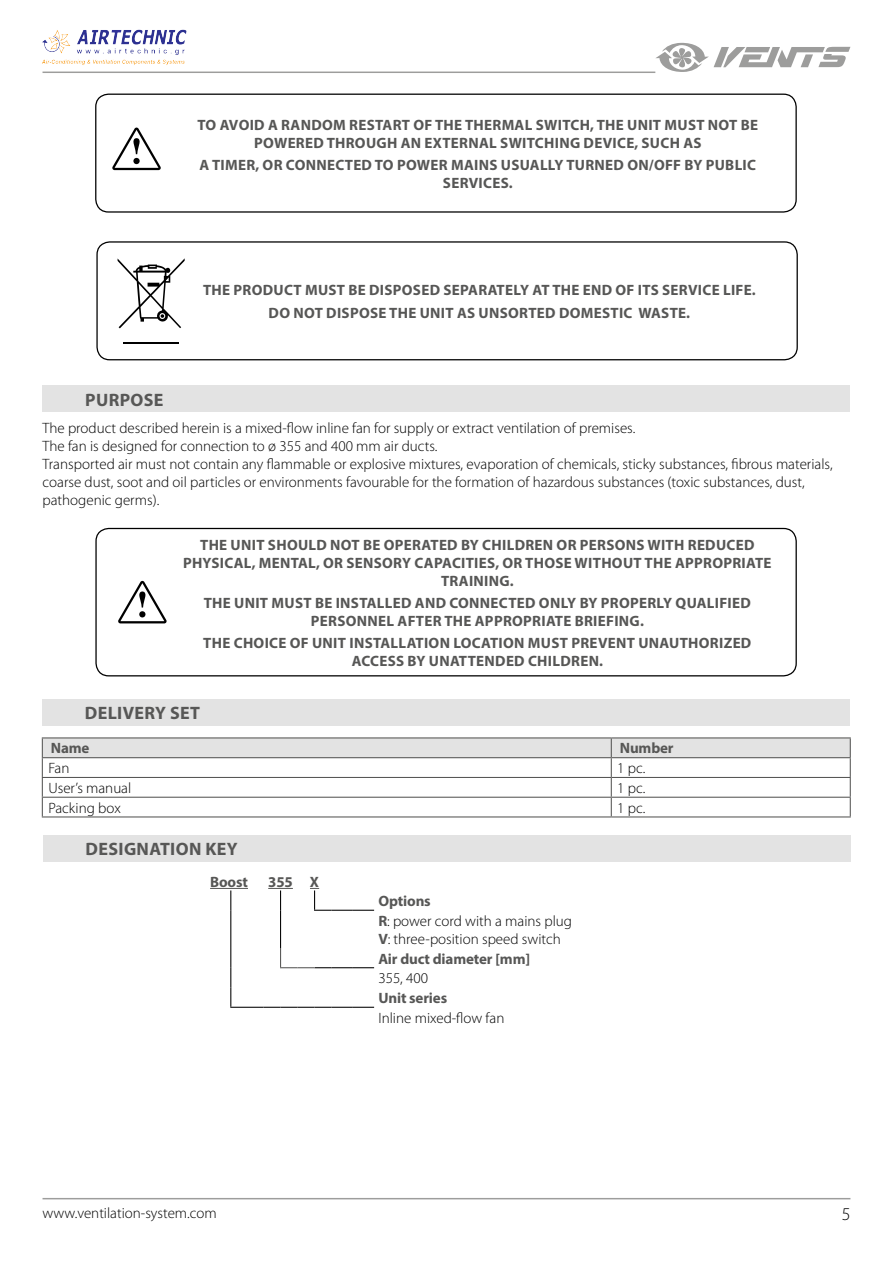
<style>
.page{position:relative;width:893px;height:1263px;background:#fff}
.page>*{position:absolute;margin:0;border:0;box-sizing:border-box;transform-origin:0 0}
.t1{font:700 18px "Myriad Pro";letter-spacing:.02em;color:#575756}
.t2{font:300 18px "Myriad Pro";color:#000}
.t3{font:700 15px/18px "Myriad Pro";letter-spacing:.02em;color:#575756;text-align:center}
.t4{font:300 15px/18px "Myriad Pro";color:#000}
.t5{font:700 15px "Myriad Pro";letter-spacing:-.01em;color:#575756}
.s1{font-weight:700;color:#575756}
</style>
<div class="page">
<hr style="left:43px;top:1198px;width:807px;height:1px;background:#9d9d9c">
<hr style="left:43px;top:72px;width:612px;height:1px;background:#9d9d9c">
<svg style="left:655px;top:43px;width:195px;height:29px"></svg>
<div style="left:42px;top:699px;width:808px;height:26px;background:#e3e3e3"></div>
<div style="left:43px;top:835px;width:808px;height:26px;background:#e3e3e3"></div>
<div style="left:43px;top:386px;width:807px;height:26px;background:#e3e3e3"></div>
<div style="left:95px;top:528px;width:702px;height:148px;border:1px solid #000;border-radius:13px"></div>
<svg style="left:118px;top:581px;width:49px;height:42px"></svg>
<hr style="left:42px;top:737px;width:569px;height:1px;background:#575756">
<hr style="left:611px;top:737px;width:240px;height:1px;background:#575756">
<svg style="left:42px;top:738px;width:809px;height:78px"></svg>
<hr style="left:42px;top:816px;width:569px;height:1px;background:#575756">
<hr style="left:611px;top:816px;width:240px;height:1px;background:#575756">
<svg style="left:230px;top:890px;width:1px;height:20px"></svg>
<hr style="left:230px;top:910px;width:1px;height:38px;background:#000">
<svg style="left:264px;top:1007px;width:110px;height:1px"></svg>
<svg style="left:230px;top:948px;width:1px;height:59px"></svg>
<hr style="left:230px;top:1007px;width:34px;height:1px;background:#000">
<hr style="left:280px;top:910px;width:1px;height:38px;background:#000">
<svg style="left:280px;top:948px;width:94px;height:20px"></svg>
<hr style="left:210px;top:888px;width:38px;height:1px;background:#575756">
<svg style="left:268px;top:888px;width:25px;height:22px"></svg>
<svg style="left:310px;top:888px;width:64px;height:23px"></svg>
<div style="left:96px;top:241px;width:702px;height:119px;border:1px solid #000;border-radius:13px"></div>
<svg style="left:118px;top:258px;width:67px;height:70px"></svg>
<hr style="left:123px;top:342px;width:56px;height:1px;background:#000">
<div style="left:95px;top:94px;width:702px;height:119px;border:1px solid #000;border-radius:13px"></div>
<svg style="left:112px;top:128px;width:49px;height:42px"></svg>
<img style="left:42px;top:29px;width:145px;height:36px">
<p class="t3" style="left:198px;top:115px;width:562px">TO AVOID A RANDOM RESTART OF THE THERMAL SWITCH, THE UNIT MUST NOT BE<br>POWERED THROUGH AN EXTERNAL SWITCHING DEVICE, SUCH AS</p>
<p class="t3" style="left:200px;top:155px;width:558px">A TIMER, OR CONNECTED TO POWER MAINS USUALLY TURNED ON/OFF BY PUBLIC<br>SERVICES.</p>
<p class="t1" style="left:85px;top:388px;width:80px">PURPOSE</p>
<p class="t3" style="left:203px;top:279px;width:554px;line-height:22.2px">THE PRODUCT MUST BE DISPOSED SEPARATELY AT THE END OF ITS SERVICE LIFE.<br>DO NOT DISPOSE THE UNIT AS UNSORTED DOMESTIC WASTE.</p>
<p class="t4" style="left:43px;top:420px;width:792px">The product described herein is a mixed-flow inline fan for supply or extract ventilation of premises.<br>The fan is designed for connection to ø 355 and 400 mm air ducts.<br>Transported air must not contain any flammable or explosive mixtures, evaporation of chemicals, sticky substances, fibrous materials, coarse dust, soot and oil particles or environments favourable for the formation of hazardous substances (toxic substances, dust, pathogenic germs).</p>
<p class="t3" style="left:183px;top:535px;width:590px">THE UNIT SHOULD NOT BE OPERATED BY CHILDREN OR PERSONS WITH REDUCED<br>PHYSICAL, MENTAL, OR SENSORY CAPACITIES, OR THOSE WITHOUT THE APPROPRIATE<br>TRAINING.</p>
<p class="t3" style="left:204px;top:593px;width:549px">THE UNIT MUST BE INSTALLED AND CONNECTED ONLY BY PROPERLY QUALIFIED<br>PERSONNEL AFTER THE APPROPRIATE BRIEFING.</p>
<p class="t3" style="left:203px;top:633px;width:550px">THE CHOICE OF UNIT INSTALLATION LOCATION MUST PREVENT UNAUTHORIZED<br>ACCESS BY UNATTENDED CHILDREN.</p>
<p class="t1" style="left:85px;top:701px;width:117px">DELIVERY SET</p>
<p class="t3" style="left:51px;top:739px;width:40px">Name</p>
<p class="t3" style="left:620px;top:739px;width:55px">Number</p>
<p class="t4" style="left:48px;top:759px;width:23px">Fan</p>
<p class="t4" style="left:617px;top:759px;width:30px">1 pc.</p>
<p class="t4" style="left:48px;top:779px;width:84px">User’s manual</p>
<p class="t4" style="left:617px;top:779px;width:30px">1 pc.</p>
<p class="t4" style="left:48px;top:799px;width:74px">Packing box</p>
<p class="t4" style="left:617px;top:799px;width:30px">1 pc.</p>
<p class="t1" style="left:86px;top:837px;width:154px">DESIGNATION KEY</p>
<p class="t3" style="left:210px;top:872px;width:39px">Boost</p>
<p class="t3" style="left:268px;top:872px;width:52px">355 X</p>
<p class="t4" style="left:378px;top:891px;width:195px;line-height:19.8px"><span class="s1">Options<br>R</span>: power cord with a mains plug</p>
<p class="t4" style="left:378px;top:929px;width:184px;line-height:19.8px"><span class="s1">V</span>: three-position speed switch<br><span class="s1">Air duct diameter [mm]</span></p>
<p class="t4" style="left:378px;top:969px;width:51px">355, 400</p>
<p class="t5" style="left:378px;top:988px;width:70px">Unit series</p>
<p class="t4" style="left:378px;top:1009px;width:127px">Inline mixed-flow fan</p>
<p class="t4" style="left:43px;top:1204px;width:176px">www.ventilation-system.com</p>
<p class="t2" style="left:842px;top:1204px;width:10px">5</p>
</div>
